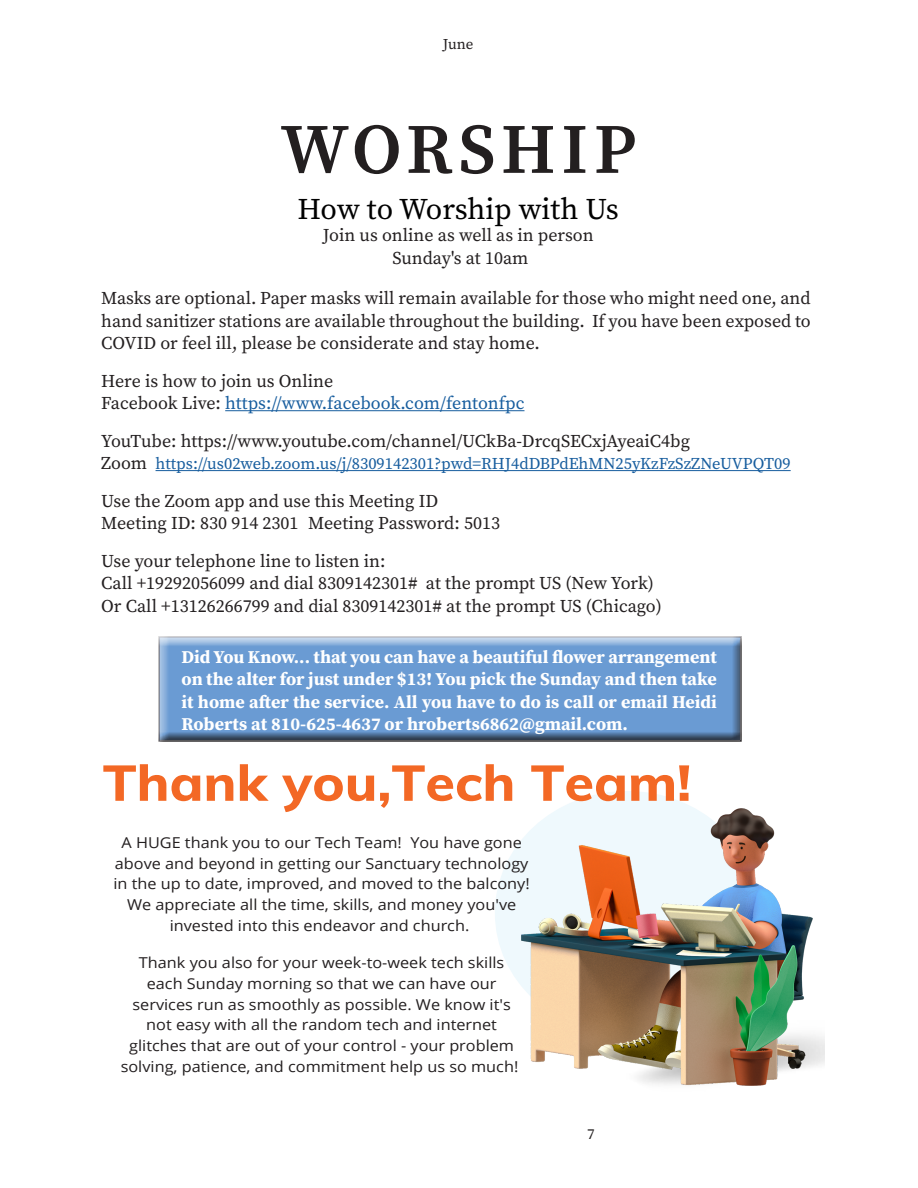
<style>
.page{position:relative;width:918px;height:1188px;background:#fff}
.page>*{position:absolute;margin:0;border:0;box-sizing:border-box;transform-origin:0 0}
.Headline_-_50pt_Semi{font:600 70.5px "Source Serif Pro";letter-spacing:.075em;color:#231f20}
.t1{font:800 49.65px "Muli";color:#f36825;scale:1.08 1}
.Headline_-_50pt_Semi-2{font:30px "Source Serif Pro";color:#000}
.Headline_-_50pt_Semi-3{font:18px/22.5px "Source Serif Pro";color:#231f20;text-align:center}
.Headline_-_50pt_Semi-4{font:700 18px/22.5px "Source Serif Pro";color:#fff;text-align:justify}
.Headline_-_50pt_Semi-5{font:18px "Source Serif Pro";color:#175d9e}
.Headline_-_50pt_Semi-6{font:16.5px "Source Serif Pro";color:#175d9e}
.t2{font:15px/20.7px "Open Sans";color:#231f20;text-align:center;scale:1.08 1}
.Headline_-_50pt_Semi-7{font:15px "Source Serif Pro";color:#231f20}
.s1{color:#231f20}
.s2{font-size:18px;color:#231f20}
</style>
<div class="page">
<div style="left:156px;top:636px;width:586px;height:106px;background:#231f20;opacity:.75"></div>
<hr style="left:225px;top:410px;width:299px;height:1px;background:#175d9e">
<hr style="left:156px;top:470px;width:635px;height:1px;background:#175d9e">
<div style="left:495px;top:791px;width:264px;height:244px;background:#eff9fd;border-radius:50%"></div>
<img style="left:522px;top:808px;width:291px;height:278px">
<p class="Headline_-_50pt_Semi-7" style="left:443px;top:34px;width:32px">June</p>
<p class="Headline_-_50pt_Semi" style="left:280px;top:101px;width:357px">WORSHIP</p>
<p class="Headline_-_50pt_Semi-2" style="left:298px;top:189px;width:323px">How to Worship with Us</p>
<p class="Headline_-_50pt_Semi-3" style="left:323px;top:224px;width:272px">Join us online as well as in person<br>Sunday's at 10am</p>
<p class="Headline_-_50pt_Semi-3" style="left:101px;top:287px;width:711px;text-align:justify">Masks are optional. Paper masks will remain available for those who might need one, and hand sanitizer stations are available throughout the building. If you have been exposed to COVID or feel ill, please be considerate and stay home.</p>
<p class="Headline_-_50pt_Semi-3" style="left:101px;top:370px;width:234px">Here is how to join us Online</p>
<p class="Headline_-_50pt_Semi-5" style="left:101px;top:391px;width:425px"><span class="s1">Facebook Live:</span> https://www.facebook.com/fentonfpc</p>
<p class="Headline_-_50pt_Semi-3" style="left:101px;top:430px;width:590px">YouTube: https://www.youtube.com/channel/UCkBa-DrcqSECxjAyeaiC4bg</p>
<p class="Headline_-_50pt_Semi-6" style="left:101px;top:453px;width:691px"><span class="s2">Zoom</span> https://us02web.zoom.us/j/8309142301?pwd=RHJ4dDBPdEhMN25yKzFzSzZNeUVPQT09</p>
<p class="Headline_-_50pt_Semi-3" style="left:101px;top:490px;width:338px">Use the Zoom app and use this Meeting ID</p>
<p class="Headline_-_50pt_Semi-3" style="left:101px;top:512px;width:400px">Meeting ID: 830 914 2301 Meeting Password: 5013</p>
<p class="Headline_-_50pt_Semi-3" style="left:101px;top:550px;width:286px">Use your telephone line to listen in:</p>
<p class="Headline_-_50pt_Semi-3" style="left:101px;top:572px;width:554px">Call +19292056099 and dial 8309142301# at the prompt US (New York)</p>
<p class="Headline_-_50pt_Semi-3" style="left:101px;top:595px;width:562px">Or Call +13126266799 and dial 8309142301# at the prompt US (Chicago)</p>
<p class="Headline_-_50pt_Semi-4" style="left:182px;top:645px;width:537px">Did You Know... that you can have a beautiful flower arrangement on the alter for just under $13! You pick the Sunday and then take it home after the service. All you have to do is call or email Heidi Roberts at 810-625-4637 or hroberts6862@gmail.com.</p>
<p class="t1" style="left:103px;top:747px;width:546px">Thank you,Tech Team!</p>
<p class="t2" style="left:114px;top:832px;width:387px">A HUGE thank you to our Tech Team! You have gone above and beyond in getting our Sanctuary technology in the up to date, improved, and moved to the balcony!<br>We appreciate all the time, skills, and money you've invested into this endeavor and church.</p>
<p class="t2" style="left:121px;top:952px;width:370px">Thank you also for your week-to-week tech skills each Sunday morning so that we can have our services run as smoothly as possible. We know it's not easy with all the random tech and internet glitches that are out of your control - your problem solving, patience, and commitment help us so much!</p>
<p class="Headline_-_50pt_Semi-7" style="left:587px;top:1124px;width:9px">7</p>
</div>
